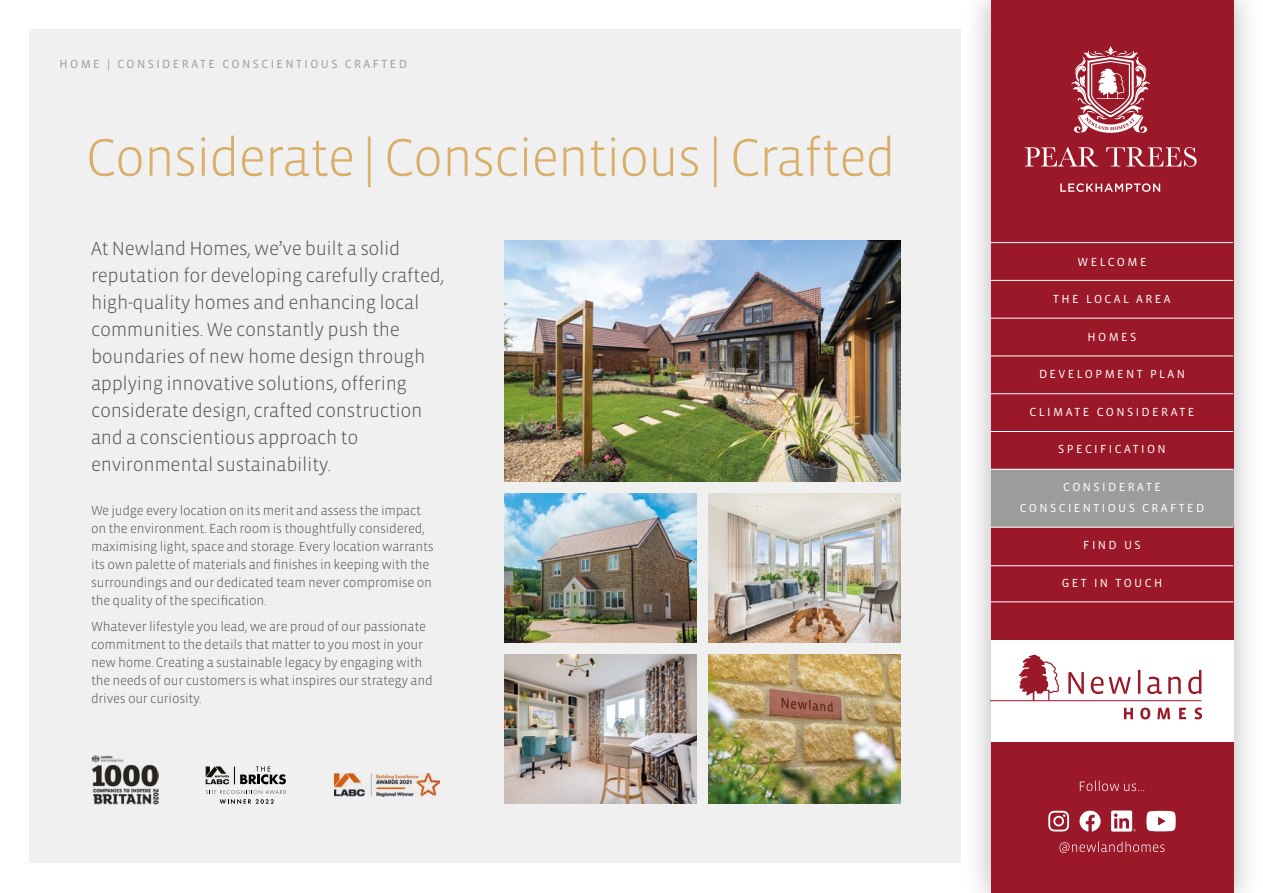
<style>
.page{position:relative;width:1263px;height:893px;background:#fff}
.page>*{position:absolute;margin:0;border:0;box-sizing:border-box;transform-origin:0 0}
.t1{font:300 54px "Vista Sans";letter-spacing:-.03em;color:#d9ae68}
.t2{font:300 19.5px/27px "Vista Sans";letter-spacing:-.02em;color:#575756}
.t3{font:300 13.5px/18px "Vista Sans";letter-spacing:-.02em;color:#575756}
.t4{font:12px/21px "Vista Sans";letter-spacing:.2em;color:#fff;text-align:center}
.t5{font:12px "Vista Sans";letter-spacing:.2em;color:#9d9d9c}
</style>
<div class="page">
<div style="left:962px;top:0;width:300px;height:893px;background:#000;opacity:.3"></div>
<div style="left:991px;top:0;width:242px;height:893px;background:#9b1828"></div>
<div style="left:991px;top:469px;width:242px;height:58px;background:#9d9d9c"></div>
<hr style="left:991px;top:280px;width:242px;height:1px;background:#fff">
<hr style="left:991px;top:242px;width:242px;height:1px;background:#fff">
<hr style="left:991px;top:318px;width:242px;height:1px;background:#fff">
<hr style="left:991px;top:602px;width:242px;height:1px;background:#fff">
<hr style="left:991px;top:565px;width:242px;height:1px;background:#fff">
<hr style="left:991px;top:527px;width:242px;height:1px;background:#fff">
<hr style="left:991px;top:469px;width:242px;height:1px;background:#fff">
<hr style="left:991px;top:431px;width:242px;height:1px;background:#fff">
<hr style="left:991px;top:393px;width:242px;height:1px;background:#fff">
<hr style="left:991px;top:356px;width:242px;height:1px;background:#fff">
<div style="left:30px;top:30px;width:931px;height:833px;background:#f0f0f0"></div>
<div style="left:991px;top:640px;width:242px;height:101px;background:#fff"></div>
<svg style="left:1124px;top:708px;width:9px;height:11px"></svg>
<svg style="left:1140px;top:708px;width:10px;height:11px"></svg>
<svg style="left:1157px;top:708px;width:13px;height:11px"></svg>
<svg style="left:1179px;top:708px;width:7px;height:11px"></svg>
<svg style="left:1195px;top:708px;width:7px;height:11px"></svg>
<svg style="left:991px;top:655px;width:210px;height:46px"></svg>
<svg style="left:1080px;top:781px;width:64px;height:10px"></svg>
<svg style="left:1059px;top:841px;width:105px;height:12px"></svg>
<svg style="left:1146px;top:811px;width:30px;height:20px"></svg>
<svg style="left:1079px;top:811px;width:22px;height:21px"></svg>
<svg style="left:1111px;top:810px;width:25px;height:22px"></svg>
<svg style="left:1048px;top:811px;width:21px;height:20px"></svg>
<svg style="left:1025px;top:46px;width:172px;height:146px"></svg>
<img style="left:505px;top:240px;width:395px;height:242px">
<img style="left:505px;top:654px;width:192px;height:150px">
<img style="left:505px;top:493px;width:192px;height:150px">
<img style="left:709px;top:654px;width:191px;height:150px">
<img style="left:709px;top:493px;width:191px;height:150px">
<img style="left:335px;top:773px;width:104px;height:23px">
<svg style="left:206px;top:766px;width:80px;height:18px"></svg>
<svg style="left:206px;top:790px;width:80px;height:14px"></svg>
<img style="left:91px;top:755px;width:68px;height:50px">
<p class="t5" style="left:60px;top:58px;width:349px">HOME | CONSIDERATE CONSCIENTIOUS CRAFTED</p>
<h1 class="t1" style="left:86px;top:130px;width:812px">Considerate | Conscientious | Crafted</h1>
<p class="t2" style="left:91px;top:235px;width:355px">At Newland Homes, we’ve built a solid reputation for developing carefully crafted, high-quality homes and enhancing local communities. We constantly push the boundaries of new home design through applying innovative solutions, offering considerate design, crafted construction and a conscientious approach to environmental sustainability.</p>
<p class="t3" style="left:91px;top:501px;width:344px">We judge every location on its merit and assess the impact on the environment. Each room is thoughtfully considered, maximising light, space and storage. Every location warrants its own palette of materials and finishes in keeping with the surroundings and our dedicated team never compromise on the quality of the specification.</p>
<p class="t3" style="left:91px;top:618px;width:343px">Whatever lifestyle you lead, we are proud of our passionate commitment to the details that matter to you most in your new home. Creating a sustainable legacy by engaging with the needs of our customers is what inspires our strategy and drives our curiosity.</p>
<p class="t4" style="left:1077px;top:251px;width:71px">WELCOME</p>
<p class="t4" style="left:1053px;top:289px;width:119px">THE LOCAL AREA</p>
<p class="t4" style="left:1087px;top:326px;width:50px">HOMES</p>
<p class="t4" style="left:1039px;top:364px;width:148px">DEVELOPMENT PLAN</p>
<p class="t4" style="left:1030px;top:401px;width:166px">CLIMATE CONSIDERATE</p>
<p class="t4" style="left:1058px;top:439px;width:109px">SPECIFICATION</p>
<p class="t4" style="left:1020px;top:476px;width:186px">CONSIDERATE<br>CONSCIENTIOUS CRAFTED</p>
<p class="t4" style="left:1083px;top:535px;width:59px">FIND US</p>
<p class="t4" style="left:1062px;top:572px;width:102px">GET IN TOUCH</p>
</div>
